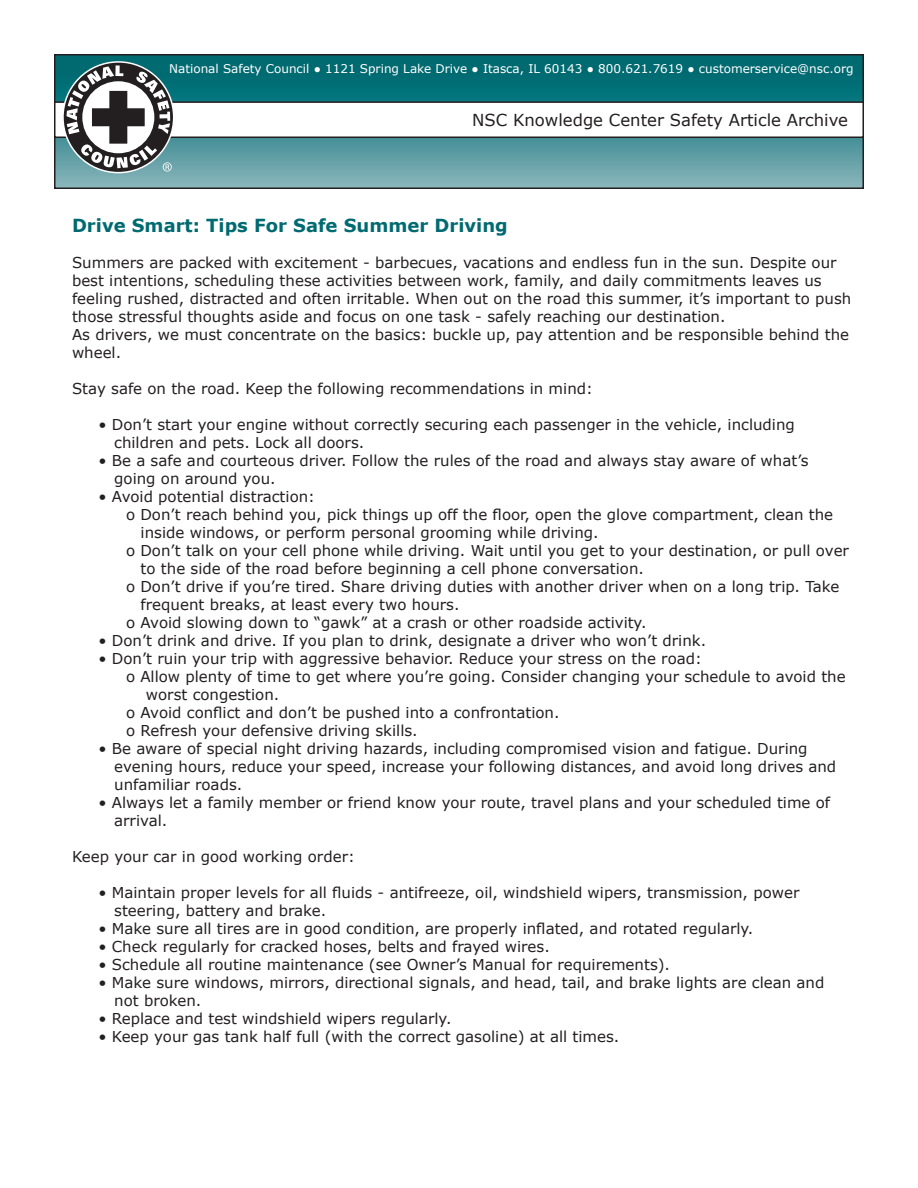
<style>
.page{position:relative;width:918px;height:1188px;background:#fff}
.page>*{position:absolute;margin:0;border:0;box-sizing:border-box;transform-origin:0 0}
.t1{font:700 18px "Verdana";color:#006a71}
.t2{font:16.5px "Verdana";color:#231f20}
.t3{font:15px/18px "Verdana";color:#231f20}
.t4{font:12px "Verdana";color:#fff}
</style>
<div class="page">
<svg style="left:57px;top:57px;width:804px;height:129px;background:#378990"></svg>
<div style="left:54px;top:54px;width:810px;height:135px;border:2px solid #231f20"></div>
<div style="left:55px;top:102px;width:808px;height:35px;background:#fff"></div>
<div style="left:54px;top:101px;width:810px;height:37px;border:2px solid #231f20"></div>
<svg style="left:67px;top:65px;width:105px;height:107px"></svg>
<p class="t4" style="left:169px;top:61px;width:686px">National Safety Council ● 1121 Spring Lake Drive ● Itasca, IL 60143 ● 800.621.7619 ● customerservice@nsc.org</p>
<p class="t2" style="left:472px;top:110px;width:378px">NSC Knowledge Center Safety Article Archive</p>
<p class="t1" style="left:72px;top:214px;width:437px">Drive Smart: Tips For Safe Summer Driving</p>
<p class="t3" style="left:72px;top:253px;width:781px">Summers are packed with excitement - barbecues, vacations and endless fun in the sun. Despite our best intentions, scheduling these activities between work, family, and daily commitments leaves us feeling rushed, distracted and often irritable. When out on the road this summer, it’s important to push those stressful thoughts aside and focus on one task - safely reaching our destination.</p>
<p class="t3" style="left:72px;top:325px;width:779px">As drivers, we must concentrate on the basics: buckle up, pay attention and be responsible behind the wheel.</p>
<p class="t3" style="left:72px;top:379px;width:523px">Stay safe on the road. Keep the following recommendations in mind:</p>
<p class="t3" style="left:98px;top:415px;width:698px">• Don’t start your engine without correctly securing each passenger in the vehicle, including</p>
<p class="t3" style="left:114px;top:433px;width:252px">children and pets. Lock all doors.</p>
<p class="t3" style="left:98px;top:451px;width:712px">• Be a safe and courteous driver. Follow the rules of the road and always stay aware of what’s</p>
<p class="t3" style="left:114px;top:469px;width:163px">going on around you.</p>
<p class="t3" style="left:98px;top:487px;width:218px">• Avoid potential distraction:</p>
<p class="t3" style="left:126px;top:505px;width:709px">o Don’t reach behind you, pick things up off the floor, open the glove compartment, clean the</p>
<p class="t3" style="left:141px;top:523px;width:460px">inside windows, or perform personal grooming while driving.</p>
<p class="t3" style="left:126px;top:541px;width:725px">o Don’t talk on your cell phone while driving. Wait until you get to your destination, or pull over</p>
<p class="t3" style="left:141px;top:559px;width:505px">to the side of the road before beginning a cell phone conversation.</p>
<p class="t3" style="left:126px;top:577px;width:715px">o Don’t drive if you’re tired. Share driving duties with another driver when on a long trip. Take</p>
<p class="t3" style="left:141px;top:595px;width:320px">frequent breaks, at least every two hours.</p>
<p class="t3" style="left:126px;top:613px;width:522px">o Avoid slowing down to “gawk” at a crash or other roadside activity.</p>
<p class="t3" style="left:98px;top:631px;width:609px">• Don’t drink and drive. If you plan to drink, designate a driver who won’t drink.</p>
<p class="t3" style="left:98px;top:649px;width:605px">• Don’t ruin your trip with aggressive behavior. Reduce your stress on the road:</p>
<p class="t3" style="left:126px;top:667px;width:721px">o Allow plenty of time to get where you’re going. Consider changing your schedule to avoid the</p>
<p class="t3" style="left:146px;top:685px;width:135px">worst congestion.</p>
<p class="t3" style="left:126px;top:703px;width:435px">o Avoid conflict and don’t be pushed into a confrontation.</p>
<p class="t3" style="left:126px;top:721px;width:293px">o Refresh your defensive driving skills.</p>
<p class="t3" style="left:98px;top:739px;width:711px">• Be aware of special night driving hazards, including compromised vision and fatigue. During</p>
<p class="t3" style="left:114px;top:757px;width:724px">evening hours, reduce your speed, increase your following distances, and avoid long drives and</p>
<p class="t3" style="left:114px;top:775px;width:130px">unfamiliar roads.</p>
<p class="t3" style="left:98px;top:793px;width:733px">• Always let a family member or friend know your route, travel plans and your scheduled time of</p>
<p class="t3" style="left:114px;top:811px;width:55px">arrival.</p>
<p class="t3" style="left:72px;top:847px;width:284px">Keep your car in good working order:</p>
<p class="t3" style="left:98px;top:883px;width:703px">• Maintain proper levels for all fluids - antifreeze, oil, windshield wipers, transmission, power</p>
<p class="t3" style="left:114px;top:901px;width:214px">steering, battery and brake.</p>
<p class="t3" style="left:98px;top:919px;width:656px">• Make sure all tires are in good condition, are properly inflated, and rotated regularly.</p>
<p class="t3" style="left:98px;top:937px;width:453px">• Check regularly for cracked hoses, belts and frayed wires.</p>
<p class="t3" style="left:98px;top:955px;width:573px">• Schedule all routine maintenance (see Owner’s Manual for requirements).</p>
<p class="t3" style="left:98px;top:973px;width:728px">• Make sure windows, mirrors, directional signals, and head, tail, and brake lights are clean and</p>
<p class="t3" style="left:114px;top:991px;width:89px">not broken.</p>
<p class="t3" style="left:98px;top:1009px;width:355px">• Replace and test windshield wipers regularly.</p>
<p class="t3" style="left:98px;top:1027px;width:523px">• Keep your gas tank half full (with the correct gasoline) at all times.</p>
</div>
